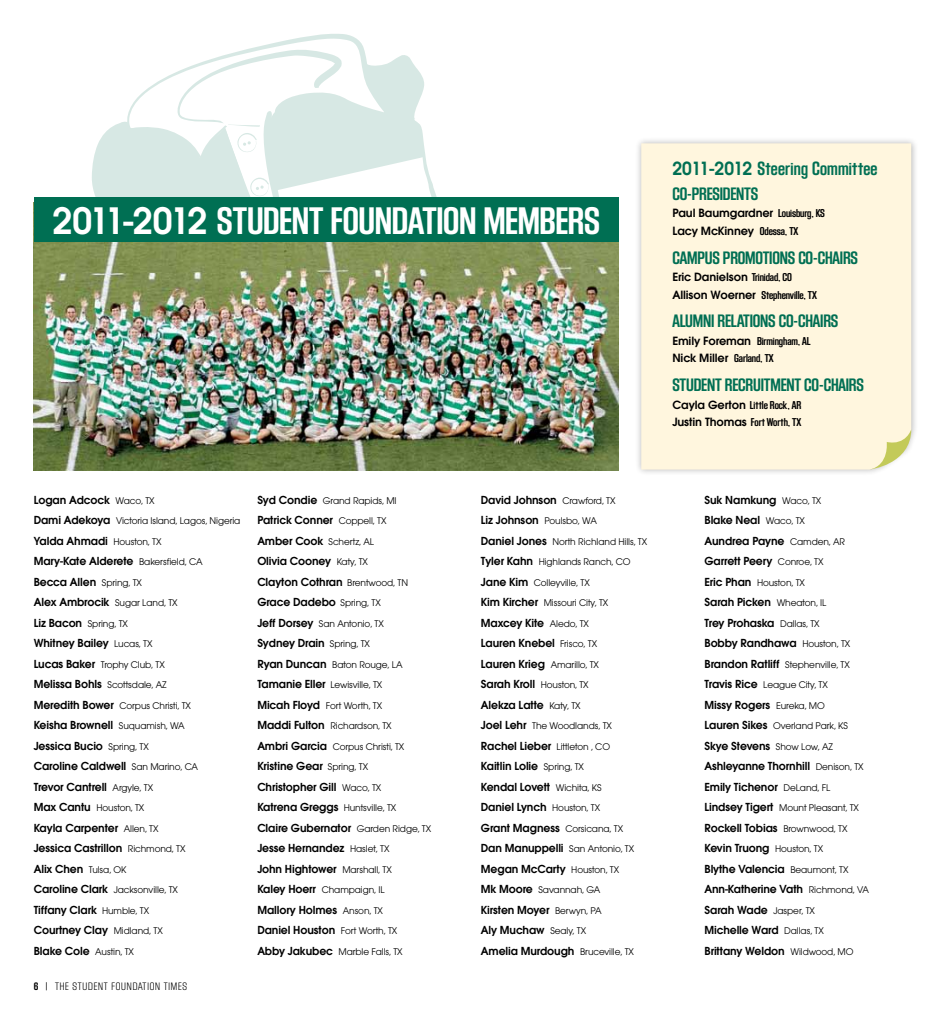
<style>
.page{position:relative;width:945px;height:1024px;background:#fff}
.page>*{position:absolute;margin:0;border:0;box-sizing:border-box;transform-origin:0 0}
.t1{font:40px "Block Gothic Bold Cond";letter-spacing:-.01em;color:#fff}
.t2{font:20px "Block Gothic Bold Cond";color:#006f53}
.t3{font:18.75px "Block Gothic Bold Cond";letter-spacing:-.01em;color:#006f53}
.t4{font:600 12.5px/17.5px "Avant Garde ITC";letter-spacing:-.01em;color:#000}
.t5{font:600 12.12px/20.5px "Avant Garde ITC";letter-spacing:-.01em;color:#000}
.t6{font:11.88px "Block Gothic Bold Cond";letter-spacing:-.01em;color:#000}
.t7{font:11.25px "Block Gothic Light Cond";letter-spacing:.07em;color:#000}
.t8{font:10.12px/20.5px "Avant Garde ITC";letter-spacing:-.01em;color:#000}
.s1{font-family:"Avant Garde ITC";font-weight:600}
.s2{font-family:"Block Gothic Bold Cond";font-weight:400;font-size:11.88px}
.s3{font-family:"Avant Garde ITC";font-weight:600;font-size:12.5px}
.s4{font-weight:400;font-size:10.12px}
.s5{font-weight:600;font-size:12.12px}
.s6{font-family:"Block Gothic Bold Cond"}
</style>
<div class="page">
<svg style="left:87px;top:34px;width:354px;height:164px"></svg>
<div style="left:634px;top:136px;width:284px;height:340px;background:#000;opacity:.3"></div>
<div style="left:641px;top:143px;width:270px;height:326px;background:#fff6de"></div>
<svg style="left:869px;top:429px;width:42px;height:40px"></svg>
<img style="left:34px;top:242px;width:585px;height:229px">
<div style="left:34px;top:198px;width:585px;height:44px;background:#006f53"></div>
<h1 class="t1" style="left:52px;top:200px;width:547px"><span class="s1">2011-2012</span> STUDENT FOUNDATION MEMBERS</h1>
<h2 class="t2" style="left:672px;top:157px;width:207px"><span class="s1">2011-2012</span> STEERING COMMITTEE</h2>
<h3 class="t3" style="left:672px;top:184px;width:86px">CO-PRESIDENTS</h3>
<p class="t4" style="left:672px;top:204px;width:154px">Paul Baumgardner <span class="s2">LOUISBURG, KS<br></span>Lacy McKinney <span class="s2">ODESSA, TX</span></p>
<h3 class="t3" style="left:672px;top:247px;width:186px">CAMPUS PROMOTIONS CO-CHAIRS</h3>
<p class="t4" style="left:672px;top:268px;width:116px">Eric Danielson <span class="s2">TRINIDAD, CO</span></p>
<p class="t6" style="left:672px;top:288px;width:146px"><span class="s3">Allison Woerner</span> STEPHENVILLE, TX</p>
<h3 class="t3" style="left:672px;top:311px;width:167px">ALUMNI RELATIONS CO-CHAIRS</h3>
<p class="t6" style="left:672px;top:335px;width:135px"><span class="s3">Emily Foreman</span> BIRMINGHAM, AL</p>
<p class="t4" style="left:672px;top:349px;width:103px">Nick Miller <span class="s2">GARLAND, TX</span></p>
<h3 class="t3" style="left:672px;top:375px;width:192px">STUDENT RECRUITMENT CO-CHAIRS</h3>
<p class="t6" style="left:672px;top:398px;width:126px"><span class="s3">Cayla Gerton</span> LITTLE ROCK, AR</p>
<p class="t4" style="left:672px;top:413px;width:130px">Justin Thomas <span class="s2">FORT WORTH, TX</span></p>
<p class="t5" style="left:34px;top:489px;width:122px">Logan Adcock <span class="s4">Waco, TX</span></p>
<p class="t8" style="left:34px;top:510px;width:208px"><span class="s5">Dami Adekoya</span> Victoria Island, Lagos, Nigeria</p>
<p class="t5" style="left:34px;top:530px;width:170px">Yalda Ahmadi <span class="s4">Houston, TX<br></span>Mary-Kate Alderete <span class="s4">Bakersfield, CA<br></span>Becca Allen <span class="s4">Spring, TX<br></span>Alex Ambrocik <span class="s4">Sugar Land, TX</span></p>
<p class="t8" style="left:34px;top:613px;width:96px"><span class="s5">Liz Bacon</span> Spring, TX</p>
<p class="t5" style="left:34px;top:633px;width:120px">Whitney Bailey <span class="s4">Lucas, TX</span></p>
<p class="t8" style="left:34px;top:654px;width:159px"><span class="s5">Lucas Baker</span> Trophy Club, TX<br><span class="s5">Melissa Bohls</span> Scottsdale, AZ<br><span class="s5">Meredith Bower</span> Corpus Christi, TX</p>
<p class="t5" style="left:34px;top:715px;width:166px">Keisha Brownell <span class="s4">Suquamish, WA<br></span>Jessica Bucio <span class="s4">Spring, TX<br></span>Caroline Caldwell <span class="s4">San Marino, CA<br></span>Trevor Cantrell <span class="s4">Argyle, TX</span></p>
<p class="t8" style="left:34px;top:798px;width:112px"><span class="s5">Max Cantu</span> Houston, TX</p>
<p class="t5" style="left:34px;top:817px;width:153px">Kayla Carpenter <span class="s4">Allen, TX<br></span>Jessica Castrillon <span class="s4">Richmond, TX<br></span>Alix Chen <span class="s4">Tulsa, OK</span></p>
<p class="t8" style="left:34px;top:880px;width:146px"><span class="s5">Caroline Clark</span> Jacksonville, TX</p>
<p class="t5" style="left:34px;top:899px;width:131px">Tiffany Clark <span class="s4">Humble, TX<br></span>Courtney Clay <span class="s4">Midland, TX<br></span>Blake Cole <span class="s4">Austin, TX</span></p>
<p class="t7" style="left:34px;top:980px;width:154px"><span class="s6">6 |</span> THE STUDENT FOUNDATION TIMES</p>
<p class="t8" style="left:257px;top:490px;width:141px"><span class="s5">Syd Condie</span> Grand Rapids, MI</p>
<p class="t5" style="left:257px;top:510px;width:131px">Patrick Conner <span class="s4">Coppell, TX</span></p>
<p class="t8" style="left:257px;top:531px;width:118px"><span class="s5">Amber Cook</span> Schertz, AL</p>
<p class="t5" style="left:257px;top:551px;width:152px">Olivia Cooney <span class="s4">Katy, TX<br></span>Clayton Cothran <span class="s4">Brentwood, TN<br></span>Grace Dadebo <span class="s4">Spring, TX</span></p>
<p class="t8" style="left:257px;top:613px;width:128px"><span class="s5">Jeff Dorsey</span> San Antonio, TX</p>
<p class="t5" style="left:257px;top:633px;width:114px">Sydney Drain <span class="s4">Spring, TX</span></p>
<p class="t8" style="left:257px;top:654px;width:149px"><span class="s5">Ryan Duncan</span> Baton Rouge, LA<br><span class="s5">Tamanie Eller</span> Lewisville, TX<br><span class="s5">Micah Floyd</span> Fort Worth, TX<br><span class="s5">Maddi Fulton</span> Richardson, TX<br><span class="s5">Ambri Garcia</span> Corpus Christi, TX</p>
<p class="t5" style="left:257px;top:756px;width:175px">Kristine Gear <span class="s4">Spring, TX<br></span>Christopher Gill <span class="s4">Waco, TX<br></span>Katrena Greggs <span class="s4">Huntsville, TX<br></span>Claire Gubernator <span class="s4">Garden Ridge, TX<br></span>Jesse Hernandez <span class="s4">Haslet, TX<br></span>John Hightower <span class="s4">Marshall, TX</span></p>
<p class="t8" style="left:257px;top:880px;width:129px"><span class="s5">Kaley Hoerr</span> Champaign, IL</p>
<p class="t5" style="left:257px;top:899px;width:141px">Mallory Holmes <span class="s4">Anson, TX<br></span>Daniel Houston <span class="s4">Fort Worth, TX</span></p>
<p class="t8" style="left:257px;top:941px;width:147px"><span class="s5">Abby Jakubec</span> Marble Falls, TX</p>
<p class="t5" style="left:481px;top:489px;width:136px">David Johnson <span class="s4">Crawford, TX<br></span>Liz Johnson <span class="s4">Poulsbo, WA</span></p>
<p class="t8" style="left:481px;top:531px;width:168px"><span class="s5">Daniel Jones</span> North Richland Hills, TX<br><span class="s5">Tyler Kahn</span> Highlands Ranch, CO<br><span class="s5">Jane Kim</span> Colleyville, TX<br><span class="s5">Kim Kircher</span> Missouri City, TX</p>
<p class="t5" style="left:481px;top:612px;width:120px">Maxcey Kite <span class="s4">Aledo, TX<br></span>Lauren Knebel <span class="s4">Frisco, TX<br></span>Lauren Krieg <span class="s4">Amarillo, TX<br></span>Sarah Kroll <span class="s4">Houston, TX<br></span>Alekza Latte <span class="s4">Katy, TX</span></p>
<p class="t8" style="left:481px;top:716px;width:133px"><span class="s5">Joel Lehr</span> The Woodlands, TX</p>
<p class="t5" style="left:481px;top:735px;width:155px">Rachel Lieber <span class="s4">Littleton , CO<br></span>Kaitlin Lolie <span class="s4">Spring, TX<br></span>Kendal Lovett <span class="s4">Wichita, KS<br></span>Daniel Lynch <span class="s4">Houston, TX<br></span>Grant Magness <span class="s4">Corsicana, TX<br></span>Dan Manuppelli <span class="s4">San Antonio, TX<br></span>Megan McCarty <span class="s4">Houston, TX</span></p>
<p class="t8" style="left:481px;top:880px;width:121px"><span class="s5">Mk Moore</span> Savannah, GA</p>
<p class="t5" style="left:481px;top:899px;width:155px">Kirsten Moyer <span class="s4">Berwyn, PA<br></span>Aly Muchaw <span class="s4">Sealy, TX<br></span>Amelia Murdough <span class="s4">Bruceville, TX</span></p>
<p class="t5" style="left:705px;top:489px;width:142px">Suk Namkung <span class="s4">Waco, TX<br></span>Blake Neal <span class="s4">Waco, TX<br></span>Aundrea Payne <span class="s4">Camden, AR<br></span>Garrett Peery <span class="s4">Conroe, TX</span></p>
<p class="t8" style="left:705px;top:572px;width:102px"><span class="s5">Eric Phan</span> Houston, TX</p>
<p class="t5" style="left:705px;top:592px;width:147px">Sarah Picken <span class="s4">Wheaton, IL<br></span>Trey Prohaska <span class="s4">Dallas, TX<br></span>Bobby Randhawa <span class="s4">Houston, TX</span></p>
<p class="t8" style="left:705px;top:654px;width:147px"><span class="s5">Brandon Ratliff</span> Stephenville, TX<br><span class="s5">Travis Rice</span> League City, TX</p>
<p class="t5" style="left:705px;top:694px;width:122px">Missy Rogers <span class="s4">Eureka, MO</span></p>
<p class="t8" style="left:705px;top:716px;width:145px"><span class="s5">Lauren Sikes</span> Overland Park, KS</p>
<p class="t5" style="left:705px;top:735px;width:161px">Skye Stevens <span class="s4">Show Low, AZ<br></span>Ashleyanne Thornhill <span class="s4">Denison, TX<br></span>Emily Tichenor <span class="s4">DeLand, FL</span></p>
<p class="t8" style="left:705px;top:798px;width:156px"><span class="s5">Lindsey Tigert</span> Mount Pleasant, TX</p>
<p class="t5" style="left:705px;top:817px;width:166px">Rockell Tobias <span class="s4">Brownwood, TX<br></span>Kevin Truong <span class="s4">Houston, TX<br></span>Blythe Valencia <span class="s4">Beaumont, TX<br></span>Ann-Katherine Vath <span class="s4">Richmond, VA<br></span>Sarah Wade <span class="s4">Jasper, TX<br></span>Michelle Ward <span class="s4">Dallas, TX<br></span>Brittany Weldon <span class="s4">Wildwood, MO</span></p>
</div>
